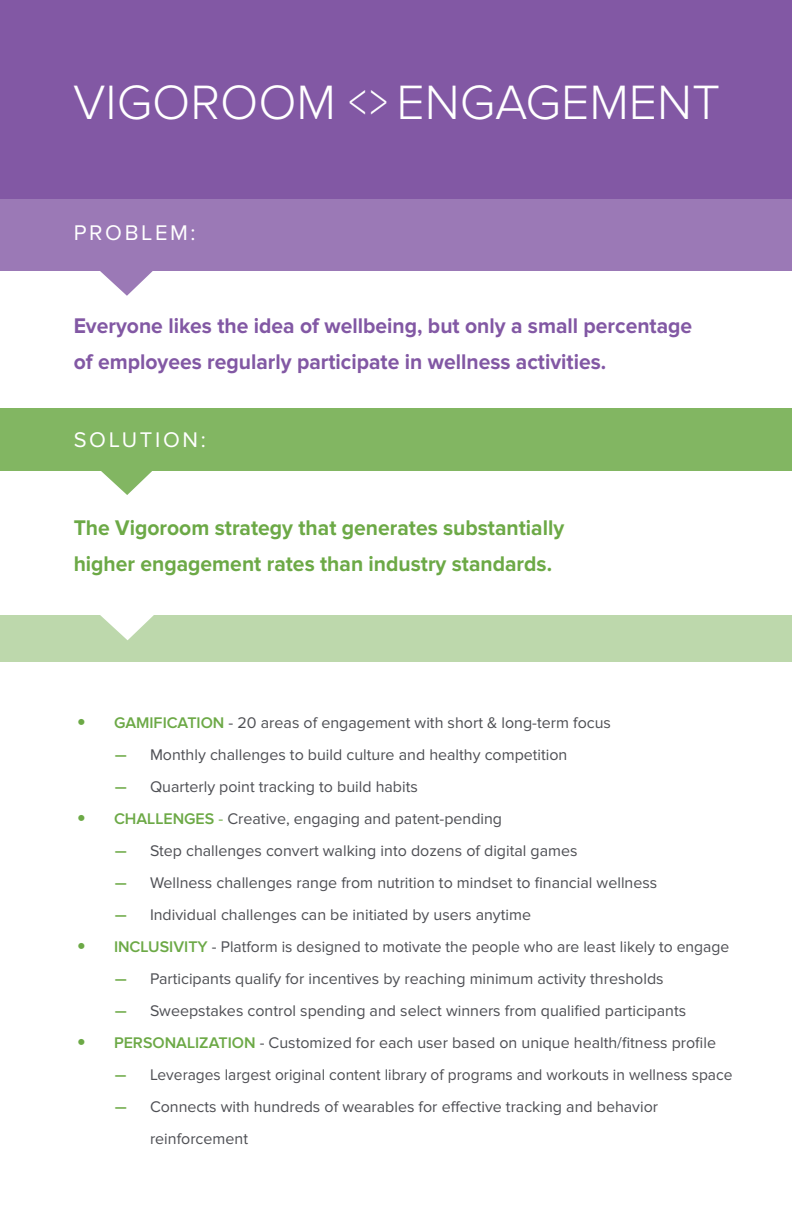
<style>
.page{position:relative;width:792px;height:1224px;background:#fff}
.page>*{position:absolute;margin:0;border:0;box-sizing:border-box;transform-origin:0 0}
.t1{font:300 50px "Proxima Nova";color:#fff}
.t2{font:700 22px/36px "Proxima Nova";color:#8258a4;scale:.96 1}
.t3{font:700 22px/36px "Proxima Nova";color:#6ca946;scale:.96 1}
.t4{font:22px "Proxima Nova";letter-spacing:.12em;color:#fff}
.t5{font:16px/32px "Proxima Nova";color:#4e4f54}
.s1{font-family:"Futura LT";font-weight:300;font-stretch:condensed;color:#6ca946}
.s2{font-weight:600;color:#6ca946}
.s3{font-family:"Bozon";font-weight:600;color:#6ca946}
.s4{color:#6ca946}
</style>
<div class="page">
<div style="left:0;top:615px;width:792px;height:47px;background:#bdd8ac"></div>
<div style="left:0;top:0;width:792px;height:199px;background:#8258a4"></div>
<div style="left:0;top:199px;width:792px;height:72px;background:#9b79b6"></div>
<svg style="left:100px;top:271px;width:53px;height:25px"></svg>
<div style="left:0;top:408px;width:792px;height:62px;background:#82b662"></div>
<svg style="left:85px;top:470px;width:82px;height:25px"></svg>
<svg style="left:100px;top:615px;width:54px;height:25px"></svg>
<p class="t1" style="left:73px;top:74px;width:649px">VIGOROOM &lt;&gt; ENGAGEMENT</p>
<p class="t4" style="left:74px;top:220px;width:124px">PROBLEM:</p>
<p class="t2" style="left:74px;top:308px;width:646px">Everyone likes the idea of wellbeing, but only a small percentage of employees regularly participate in wellness activities.</p>
<p class="t4" style="left:74px;top:427px;width:134px">SOLUTION:</p>
<p class="t3" style="left:74px;top:510px;width:513px">The Vigoroom strategy that generates substantially higher engagement rates than industry standards.</p>
<p class="t5" style="left:78px;top:707px;width:535px"><span class="s1">•</span> <span class="s2">GAMIFICATION</span> - 20 areas of engagement with short &amp; long-term focus</p>
<p class="t5" style="left:114px;top:739px;width:455px"><span class="s3">—</span> Monthly challenges to build culture and healthy competition</p>
<p class="t5" style="left:114px;top:771px;width:305px"><span class="s3">—</span> Quarterly point tracking to build habits</p>
<p class="t5" style="left:78px;top:803px;width:426px"><span class="s1">•</span> <span class="s2">CHALLENGES</span> <span class="s4">-</span> Creative, engaging and patent-pending</p>
<p class="t5" style="left:114px;top:835px;width:465px"><span class="s3">—</span> Step challenges convert walking into dozens of digital games</p>
<p class="t5" style="left:114px;top:867px;width:545px"><span class="s3">—</span> Wellness challenges range from nutrition to mindset to financial wellness</p>
<p class="t5" style="left:114px;top:899px;width:419px"><span class="s3">—</span> Individual challenges can be initiated by users anytime</p>
<p class="t5" style="left:78px;top:931px;width:653px"><span class="s1">•</span> <span class="s2">INCLUSIVITY</span> - Platform is designed to motivate the people who are least likely to engage</p>
<p class="t5" style="left:114px;top:963px;width:551px"><span class="s3">—</span> Participants qualify for incentives by reaching minimum activity thresholds</p>
<p class="t5" style="left:114px;top:995px;width:574px"><span class="s3">—</span> Sweepstakes control spending and select winners from qualified participants</p>
<p class="t5" style="left:78px;top:1027px;width:640px"><span class="s1">•</span> <span class="s2">PERSONALIZATION</span> - Customized for each user based on unique health/fitness profile</p>
<p class="t5" style="left:114px;top:1059px;width:620px"><span class="s3">—</span> Leverages largest original content library of programs and workouts in wellness space</p>
<p class="t5" style="left:150px;top:1091px;width:510px;text-indent:-36px"><span class="s3">—</span> Connects with hundreds of wearables for effective tracking and behavior reinforcement</p>
</div>
